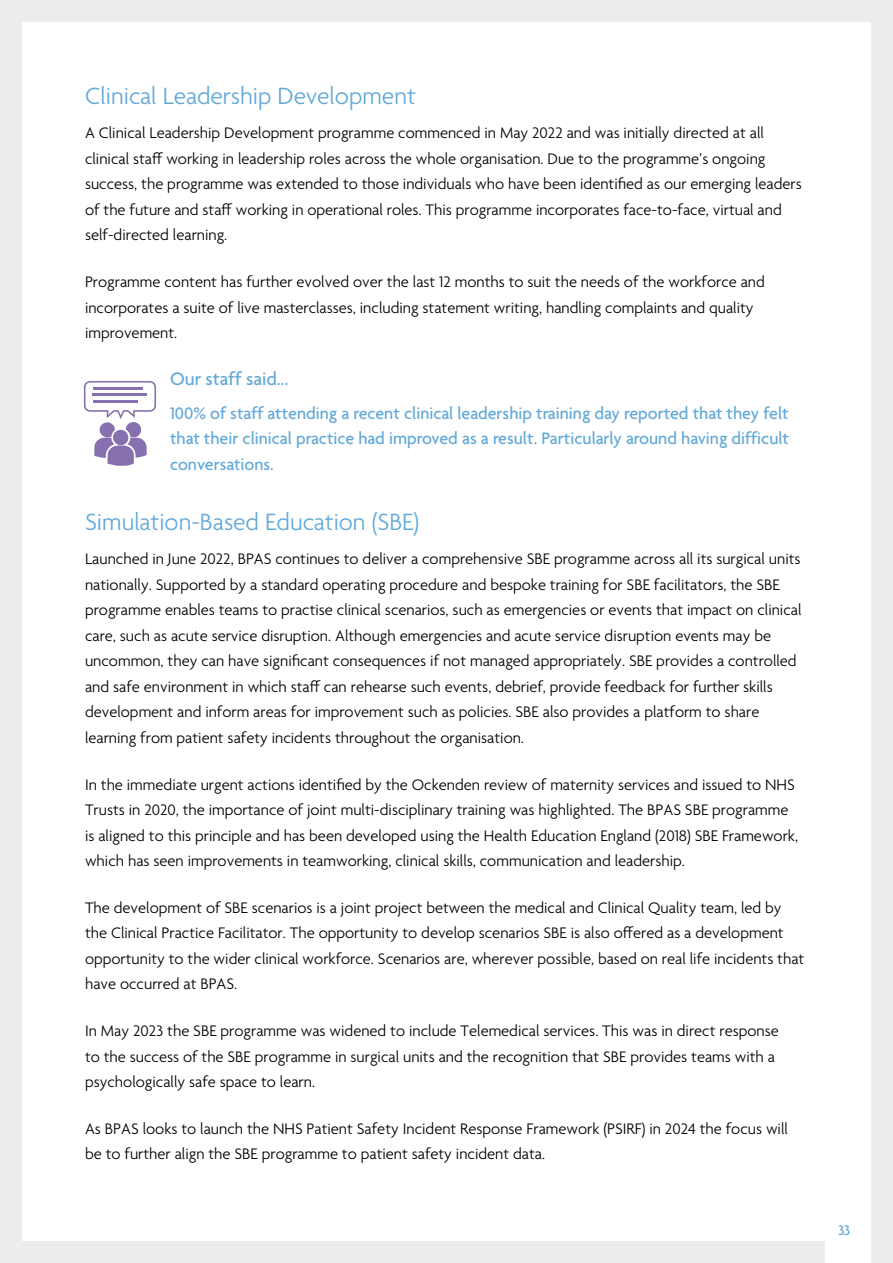
<style>
.page{position:relative;width:893px;height:1263px;background:#fff}
.page>*{position:absolute;margin:0;border:0;box-sizing:border-box;transform-origin:0 0}
.t1{font:300 25.5px "Agenda";color:#62a9d8}
.t2{font:500 19.5px "Agenda";color:#62a9d8}
.t3{font:500 18px/25.5px "Agenda";color:#62a9d8;text-align:justify}
.t4{font:300 16.5px/25.5px "Agenda";color:#000}
.t5{font:500 15px "Agenda";color:#62a9d8}
</style>
<div class="page">
<div style="left:0;top:0;width:893px;height:21px;background:#ededed"></div>
<div style="left:0;top:1242px;width:825px;height:21px;background:#ededed"></div>
<div style="left:0;top:0;width:21px;height:1263px;background:#ededed"></div>
<div style="left:872px;top:0;width:21px;height:1263px;background:#ededed"></div>
<svg style="left:84px;top:381px;width:72px;height:85px"></svg>
<hr style="left:93px;top:388px;width:49px;height:2px;background:#8670b0">
<hr style="left:93px;top:394px;width:54px;height:2px;background:#8670b0">
<hr style="left:93px;top:400px;width:45px;height:2px;background:#8670b0">
<h1 class="t1" style="left:85px;top:82px;width:332px">Clinical Leadership Development</h1>
<p class="t4" style="left:85px;top:121px;width:718px">A Clinical Leadership Development programme commenced in May 2022 and was initially directed at all clinical staff working in leadership roles across the whole organisation. Due to the programme’s ongoing success, the programme was extended to those individuals who have been identified as our emerging leaders of the future and staff working in operational roles. This programme incorporates face-to-face, virtual and self-directed learning.</p>
<p class="t4" style="left:85px;top:270px;width:681px">Programme content has further evolved over the last 12 months to suit the needs of the workforce and incorporates a suite of live masterclasses, including statement writing, handling complaints and quality improvement.</p>
<p class="t2" style="left:170px;top:368px;width:120px">Our staff said…</p>
<p class="t3" style="left:170px;top:401px;width:620px">100% of staff attending a recent clinical leadership training day reported that they felt that their clinical practice had improved as a result. Particularly around having difficult conversations.</p>
<h1 class="t1" style="left:85px;top:508px;width:336px">Simulation-Based Education (SBE)</h1>
<p class="t4" style="left:85px;top:547px;width:718px">Launched in June 2022, BPAS continues to deliver a comprehensive SBE programme across all its surgical units nationally. Supported by a standard operating procedure and bespoke training for SBE facilitators, the SBE programme enables teams to practise clinical scenarios, such as emergencies or events that impact on clinical care, such as acute service disruption. Although emergencies and acute service disruption events may be uncommon, they can have significant consequences if not managed appropriately. SBE provides a controlled and safe environment in which staff can rehearse such events, debrief, provide feedback for further skills development and inform areas for improvement such as policies. SBE also provides a platform to share learning from patient safety incidents throughout the organisation.</p>
<p class="t4" style="left:85px;top:772px;width:714px">In the immediate urgent actions identified by the Ockenden review of maternity services and issued to NHS Trusts in 2020, the importance of joint multi-disciplinary training was highlighted. The BPAS SBE programme is aligned to this principle and has been developed using the Health Education England (2018) SBE Framework, which has seen improvements in teamworking, clinical skills, communication and leadership.</p>
<p class="t4" style="left:85px;top:896px;width:721px">The development of SBE scenarios is a joint project between the medical and Clinical Quality team, led by the Clinical Practice Facilitator. The opportunity to develop scenarios SBE is also offered as a development opportunity to the wider clinical workforce. Scenarios are, wherever possible, based on real life incidents that have occurred at BPAS.</p>
<p class="t4" style="left:85px;top:1019px;width:695px">In May 2023 the SBE programme was widened to include Telemedical services. This was in direct response to the success of the SBE programme in surgical units and the recognition that SBE provides teams with a psychologically safe space to learn.</p>
<p class="t4" style="left:85px;top:1117px;width:704px">As BPAS looks to launch the NHS Patient Safety Incident Response Framework (PSIRF) in 2024 the focus will be to further align the SBE programme to patient safety incident data.</p>
<p class="t5" style="left:838px;top:1222px;width:14px">33</p>
</div>
